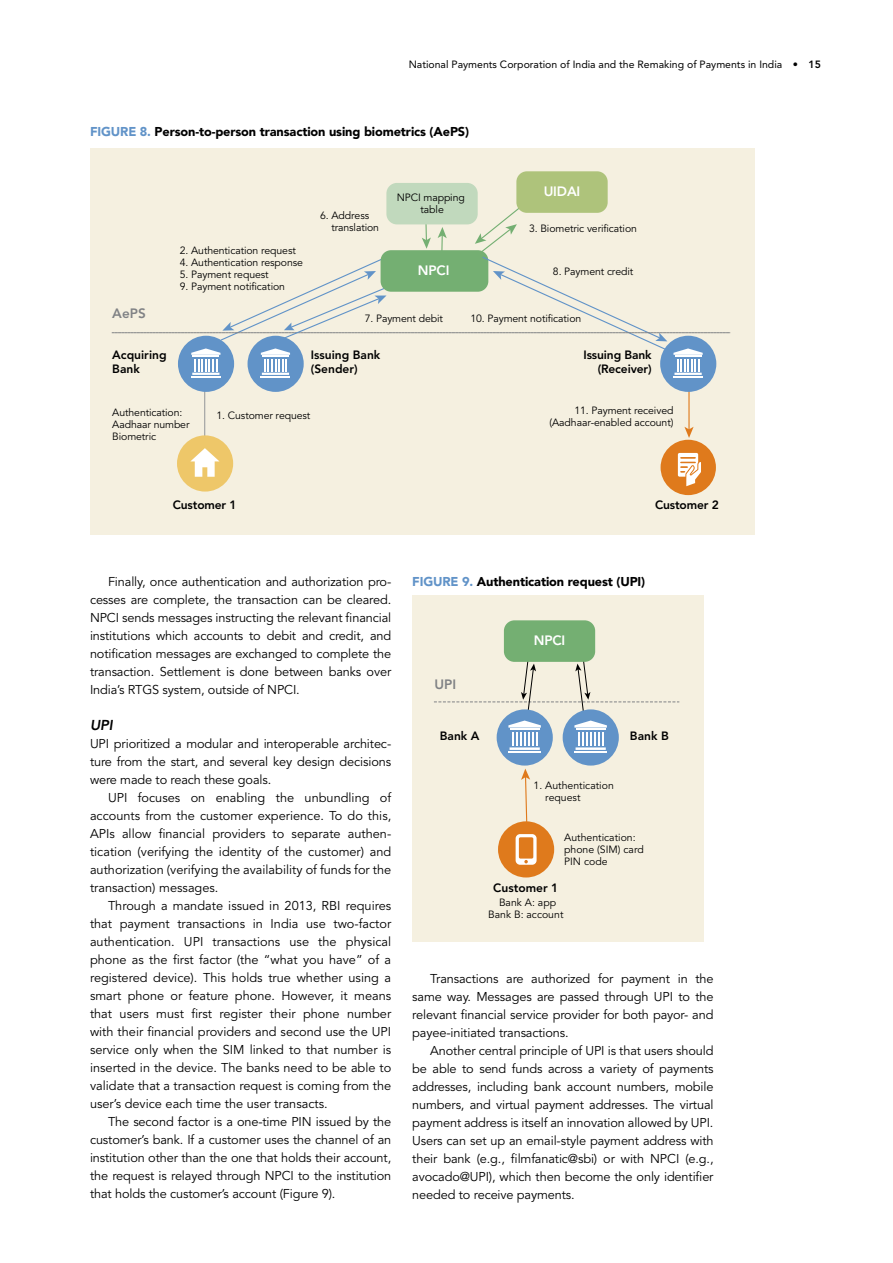
<style>
.page{position:relative;width:893px;height:1263px;background:#fff}
.page>*{position:absolute;margin:0;border:0;box-sizing:border-box;transform-origin:0 0}
.t1{font:italic 800 14.25px "Avenir";color:#000}
.t2{font:800 13.5px "Avenir";letter-spacing:-.01em;color:#fff}
.t3{font:800 13.5px "Avenir";color:#808285}
.t4{font:12.75px/18px "Avenir";letter-spacing:-.01em;color:#000;text-align:justify}
.t5{font:900 12.75px "Avenir";letter-spacing:-.01em;color:#000}
.t6{font:800 12px/13.5px "Avenir";color:#000}
.t7{font:10.5px/12px "Avenir";letter-spacing:-.01em;color:#000}
.t8{font:10.5px "Avenir";color:#000}
.s1{font-weight:800}
.s2{color:#6193c8}
</style>
<div class="page">
<div style="left:412px;top:595px;width:291px;height:346px;background:#f5f0e0"></div>
<svg style="left:434px;top:650px;width:245px;height:60px"></svg>
<div style="left:504px;top:620px;width:91px;height:42px;background:#74af72;border-radius:10px"></div>
<div style="left:497px;top:709px;width:56px;height:56px;background:#6193c8;border-radius:50%"></div>
<svg style="left:508px;top:720px;width:33px;height:30px"></svg>
<hr style="left:508px;top:751px;width:33px;height:2px;background:#fff">
<div style="left:563px;top:709px;width:56px;height:56px;background:#6193c8;border-radius:50%"></div>
<svg style="left:574px;top:720px;width:33px;height:30px"></svg>
<hr style="left:574px;top:751px;width:33px;height:2px;background:#fff">
<div style="left:498px;top:821px;width:56px;height:56px;background:#df7a1c;border-radius:50%"></div>
<svg style="left:516px;top:768px;width:21px;height:97px"></svg>
<div style="left:90px;top:148px;width:664px;height:386px;background:#f5f0e0"></div>
<hr style="left:688px;top:389px;width:2px;height:41px;background:#df7a1c">
<svg style="left:684px;top:427px;width:10px;height:11px"></svg>
<hr style="left:204px;top:387px;width:1px;height:50px;background:#939598">
<div style="left:660px;top:336px;width:56px;height:56px;background:#6193c8;border-radius:50%"></div>
<div style="left:386px;top:183px;width:92px;height:41px;background:#c1d9bd;border-radius:10px"></div>
<div style="left:178px;top:336px;width:56px;height:56px;background:#6193c8;border-radius:50%"></div>
<div style="left:177px;top:435px;width:56px;height:57px;background:#eec769;border-radius:50%"></div>
<svg style="left:190px;top:448px;width:30px;height:29px"></svg>
<div style="left:248px;top:336px;width:56px;height:56px;background:#6193c8;border-radius:50%"></div>
<div style="left:661px;top:440px;width:55px;height:55px;background:#df7a1c;border-radius:50%"></div>
<svg style="left:678px;top:453px;width:23px;height:33px"></svg>
<div style="left:516px;top:171px;width:92px;height:42px;background:#aec37b;border-radius:10px"></div>
<svg style="left:112px;top:203px;width:618px;height:174px"></svg>
<p class="t8" style="left:409px;top:58px;width:414px">National Payments Corporation of India and the Remaking of Payments in India • <span class="s1">15</span></p>
<p class="t5" style="left:90px;top:124px;width:381px"><span class="s2">FIGURE 8.</span> Person-to-person transaction using biometrics (AePS)</p>
<p class="t7" style="left:180px;top:245px;width:118px">2. Authentication request</p>
<p class="t7" style="left:180px;top:257px;width:125px">4. Authentication response</p>
<p class="t7" style="left:180px;top:269px;width:90px">5. Payment request</p>
<p class="t7" style="left:180px;top:281px;width:107px">9. Payment notification</p>
<p class="t7" style="left:331px;top:210px;width:49px;text-indent:-11px">6. Address translation</p>
<p class="t7" style="left:397px;top:192px;width:70px;text-align:center">NPCI mapping table</p>
<p class="t2" style="left:418px;top:260px;width:33px">NPCI</p>
<p class="t2" style="left:544px;top:181px;width:38px">UIDAI</p>
<p class="t7" style="left:529px;top:223px;width:109px">3. Biometric verification</p>
<p class="t7" style="left:553px;top:266px;width:82px">8. Payment credit</p>
<p class="t3" style="left:112px;top:303px;width:35px">AePS</p>
<p class="t7" style="left:365px;top:313px;width:80px">7. Payment debit</p>
<p class="t7" style="left:470px;top:313px;width:112px">10. Payment notification</p>
<p class="t6" style="left:112px;top:348px;width:56px">Acquiring<br>Bank</p>
<p class="t6" style="left:311px;top:348px;width:71px">Issuing Bank (Sender)</p>
<p class="t6" style="left:583px;top:348px;width:70px;text-align:right">Issuing Bank (Receiver)</p>
<p class="t7" style="left:112px;top:406px;width:79px">Authentication:<br>Aadhaar number<br>Biometric</p>
<p class="t7" style="left:217px;top:409px;width:95px">1. Customer request</p>
<p class="t7" style="left:550px;top:404px;width:125px;text-align:right">11. Payment received (Aadhaar-enabled account)</p>
<p class="t6" style="left:173px;top:498px;width:65px">Customer 1</p>
<p class="t6" style="left:655px;top:498px;width:65px">Customer 2</p>
<p class="t4" style="left:90px;top:573px;width:303px;text-indent:18px">Finally, once authentication and authorization pro&shy;cesses are complete, the transaction can be cleared.<br>NPCI sends messages instructing the relevant financial institutions which accounts to debit and credit, and notification messages are exchanged to complete the transaction. Settlement is done between banks over India’s RTGS system, outside of NPCI.</p>
<p class="t1" style="left:90px;top:717px;width:24px">UPI</p>
<p class="t4" style="left:90px;top:735px;width:303px">UPI prioritized a modular and interoperable architec&shy;ture from the start, and several key design decisions were made to reach these goals.</p>
<p class="t4" style="left:90px;top:789px;width:303px;text-indent:18px">UPI focuses on enabling the unbundling of accounts from the customer experience. To do this, APIs allow financial providers to separate authen&shy;tication (verifying the identity of the customer) and authorization (verifying the availability of funds for the transaction) messages.</p>
<p class="t4" style="left:90px;top:897px;width:303px;text-indent:18px">Through a mandate issued in 2013, RBI requires that payment transactions in India use two-factor authentication. UPI transactions use the physical phone as the first factor (the “what you have” of a registered device). This holds true whether using a smart phone or feature phone. However, it means that users must first register their phone number with their financial providers and second use the UPI service only when the SIM linked to that number is inserted in the device. The banks need to be able to validate that a transaction request is coming from the user’s device each time the user transacts.</p>
<p class="t4" style="left:90px;top:1113px;width:303px;text-indent:18px">The second factor is a one-time PIN issued by the customer’s bank. If a customer uses the channel of an institution other than the one that holds their account, the request is relayed through NPCI to the institution that holds the customer’s account (Figure 9).</p>
<p class="t5" style="left:412px;top:574px;width:235px"><span class="s2">FIGURE 9.</span> Authentication request (UPI)</p>
<p class="t3" style="left:434px;top:674px;width:23px">UPI</p>
<p class="t2" style="left:534px;top:630px;width:33px">NPCI</p>
<p class="t6" style="left:440px;top:729px;width:41px">Bank A</p>
<p class="t6" style="left:630px;top:729px;width:40px">Bank B</p>
<p class="t7" style="left:545px;top:780px;width:70px;text-indent:-12px">1. Authentication request</p>
<p class="t7" style="left:564px;top:831px;width:81px">Authentication: phone (SIM) card<br>PIN code</p>
<p class="t6" style="left:493px;top:881px;width:67px">Customer 1</p>
<p class="t7" style="left:488px;top:897px;width:77px;text-align:center">Bank A: app<br>Bank B: account</p>
<p class="t4" style="left:412px;top:970px;width:303px;text-indent:18px">Transactions are authorized for payment in the same way. Messages are passed through UPI to the relevant financial service provider for both payor- and payee-initiated transactions.</p>
<p class="t4" style="left:412px;top:1042px;width:303px;text-indent:18px">Another central principle of UPI is that users should be able to send funds across a variety of payments addresses, including bank account numbers, mobile numbers, and virtual payment addresses. The virtual payment address is itself an innovation allowed by UPI.<br>Users can set up an email-style payment address with their bank (e.g., filmfanatic@sbi) or with NPCI (e.g., avocado@UPI), which then become the only identifier needed to receive payments.</p>
</div>
